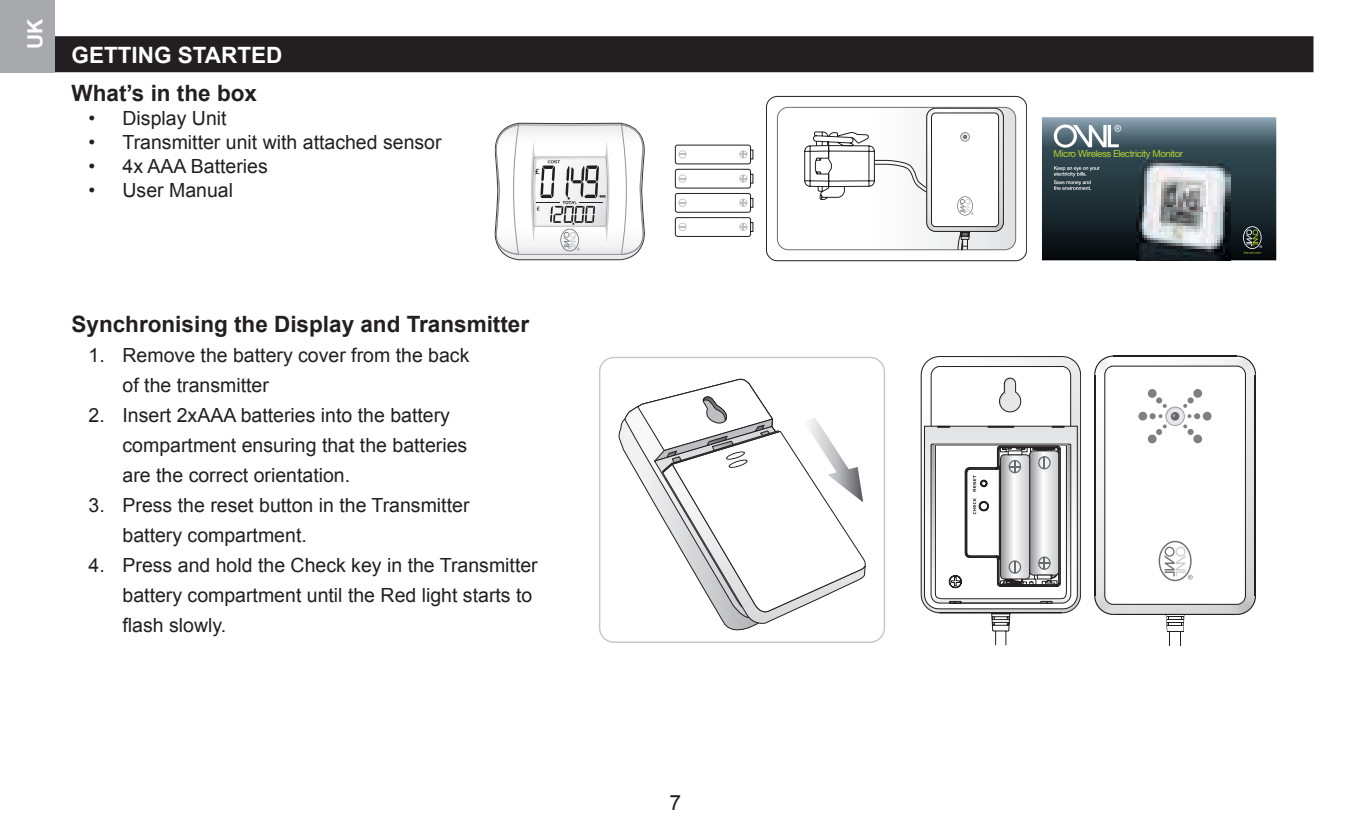
<style>
.page{position:relative;width:1351px;height:832px;background:#fff}
.page>*{position:absolute;margin:0;border:0;box-sizing:border-box;transform-origin:0 0}
.t1{font:700 22.5px "Arial";color:#231f20}
.t2{font:700 22.5px "Arial";color:#fff}
.t3{font:700 21px "Arial";color:#fff}
.t4{font:21px "Arial";color:#231f20}
.t5{font:19.5px/30px "Arial";color:#231f20}
.t6{font:9.6px "Helvetica Neue";letter-spacing:-.045em;color:#b3d234}
</style>
<div class="page">
<div style="left:54px;top:36px;width:1259px;height:36px;background:#231f20"></div>
<div style="left:675px;top:145px;width:76px;height:19px;border:1px solid #231f20;border-radius:2px"></div>
<svg style="left:740px;top:150px;width:13px;height:9px"></svg>
<svg style="left:678px;top:150px;width:8px;height:8px"></svg>
<div style="left:675px;top:169px;width:76px;height:19px;border:1px solid #231f20;border-radius:2px"></div>
<svg style="left:740px;top:174px;width:13px;height:9px"></svg>
<svg style="left:678px;top:174px;width:8px;height:9px"></svg>
<div style="left:675px;top:193px;width:76px;height:20px;border:1px solid #231f20;border-radius:2px"></div>
<svg style="left:740px;top:198px;width:13px;height:10px"></svg>
<svg style="left:678px;top:199px;width:8px;height:8px"></svg>
<div style="left:675px;top:217px;width:76px;height:20px;border:1px solid #231f20;border-radius:2px"></div>
<svg style="left:740px;top:222px;width:13px;height:10px"></svg>
<svg style="left:678px;top:223px;width:8px;height:8px"></svg>
<svg style="left:494px;top:123px;width:151px;height:138px"></svg>
<div style="left:766px;top:96px;width:261px;height:165px;border:1px solid #231f20;border-radius:11px"></div>
<svg style="left:821px;top:95px;width:60px;height:1px"></svg>
<svg style="left:777px;top:107px;width:238px;height:144px"></svg>
<svg style="left:619px;top:378px;width:247px;height:253px"></svg>
<div style="left:599px;top:357px;width:286px;height:286px;border:1px solid #c6c7c9;border-radius:14px"></div>
<svg style="left:1094px;top:355px;width:162px;height:290px"></svg>
<div style="left:1147px;top:389px;width:9px;height:9px;background:#7e8083;border-radius:50%"></div>
<div style="left:1138px;top:412px;width:9px;height:8px;background:#7e8083;border-radius:50%"></div>
<div style="left:1147px;top:434px;width:9px;height:9px;background:#7e8083;border-radius:50%"></div>
<div style="left:1193px;top:434px;width:9px;height:9px;background:#7e8083;border-radius:50%"></div>
<div style="left:1202px;top:412px;width:9px;height:9px;background:#7e8083;border-radius:50%"></div>
<div style="left:1193px;top:389px;width:9px;height:9px;background:#7e8083;border-radius:50%"></div>
<svg style="left:920px;top:369px;width:161px;height:276px"></svg>
<svg style="left:921px;top:356px;width:159px;height:257px"></svg>
<svg style="left:1042px;top:117px;width:234px;height:143px;background:#394a52"></svg>
<img style="left:1136px;top:160px;width:94px;height:100px">
<div style="left:0;top:0;width:54px;height:73px;background:#a8a9ad"></div>
<p class="t3" style="left:23px;top:49px;width:32px;rotate:-90deg">UK</p>
<p class="t2" style="left:72px;top:42px;width:212px">GETTING STARTED</p>
<p class="t1" style="left:72px;top:81px;width:187px">What’s in the box</p>
<p class="t5" style="left:89px;top:104px;width:140px">• Display Unit</p>
<p class="t5" style="left:89px;top:128px;width:354px">• Transmitter unit with attached sensor</p>
<p class="t5" style="left:89px;top:152px;width:181px">• 4x AAA Batteries</p>
<p class="t5" style="left:89px;top:176px;width:146px">• User Manual</p>
<p class="t1" style="left:72px;top:311px;width:459px">Synchronising the Display and Transmitter</p>
<p class="t5" style="left:123px;top:340px;width:348px;text-indent:-34px">1. Remove the battery cover from the back of the transmitter</p>
<p class="t5" style="left:123px;top:400px;width:346px;text-indent:-34px">2. Insert 2xAAA batteries into the battery compartment ensuring that the batteries are the correct orientation.</p>
<p class="t5" style="left:123px;top:490px;width:348px;text-indent:-34px">3. Press the reset button in the Transmitter battery compartment.</p>
<p class="t5" style="left:123px;top:550px;width:417px;text-indent:-34px">4. Press and hold the Check key in the Transmitter battery compartment until the Red light starts to flash slowly.</p>
<p class="t4" style="left:669px;top:790px;width:13px">7</p>
<p class="t6" style="left:1053px;top:148px;width:131px">Micro Wireless Electricity Monitor</p>
</div>
